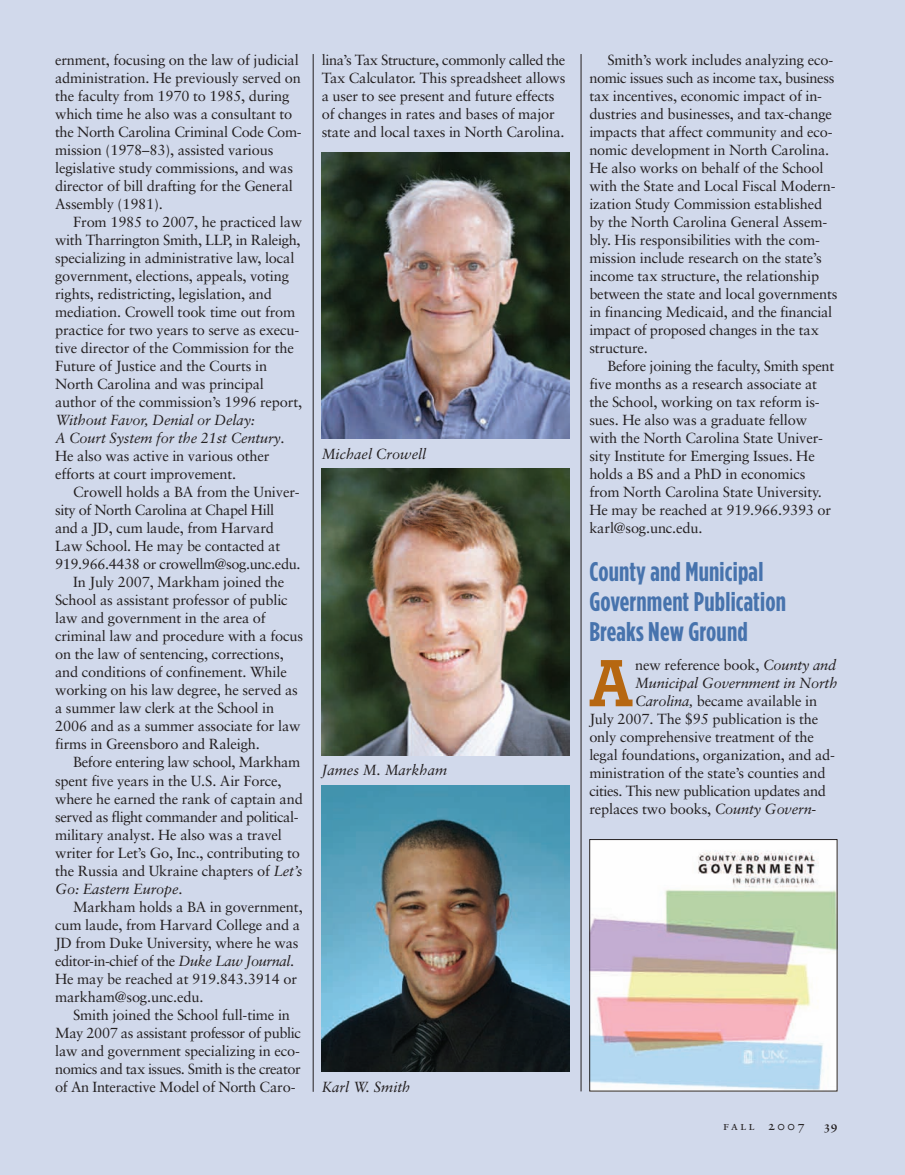
<style>
.page{position:relative;width:905px;height:1175px;background:#fff}
.page>*{position:absolute;margin:0;border:0;box-sizing:border-box;transform-origin:0 0}
.t1{font:500 65.4px "Boton";color:#b66711}
.t2{font:700 27px/30px "Gotham Condensed";letter-spacing:.01em;color:#4773ad}
.t3{font:14.7px/18px "Sabon";letter-spacing:-.01em;color:#231f20}
.t4{font:14.7px "Sabon";letter-spacing:-.03em;color:#231f20}
.t5{font:italic 14.7px/18px "Sabon";letter-spacing:-.01em;color:#231f20}
.t6{font:14.7px "Sabon";letter-spacing:-.035em;color:#231f20}
.t7{font:12.15px "Sabon Roman SC";color:#231f20}
.t8{font:12.15px "Sabon Bold Os F";color:#231f20}
.s1{font-style:normal}
.s2{font-style:italic}
.s3{font-size:13.5px}
</style>
<div class="page">
<div style="left:0;top:0;width:904px;height:1174px;background:#d1d9eb"></div>
<hr style="left:313px;top:54px;width:1px;height:1037px;background:#231f20">
<hr style="left:580px;top:54px;width:1px;height:1037px;background:#231f20">
<img style="left:591px;top:841px;width:244px;height:248px">
<div style="left:589px;top:839px;width:248px;height:252px;border:1px solid #231f20"></div>
<img style="left:322px;top:785px;width:247px;height:286px">
<img style="left:322px;top:469px;width:247px;height:286px">
<img style="left:322px;top:152px;width:247px;height:286px">
<p class="t3" style="left:55px;top:52px;width:248px">ernment, focusing on the law of judicial administration. He previously served on the faculty from 1970 to 1985, during which time he also was a consultant to the North Carolina Criminal Code Com&shy;mission (1978–83), assisted various legislative study commissions, and was director of bill drafting for the General Assembly (1981).</p>
<p class="t3" style="left:55px;top:214px;width:249px;text-indent:18px">From 1985 to 2007, he practiced law with Tharrington Smith, LLP, in Raleigh, specializing in administrative law, local government, elections, appeals, voting rights, redistricting, legislation, and mediation. Crowell took time out from practice for two years to serve as execu&shy;tive director of the Commission for the Future of Justice and the Courts in North Carolina and was principal author of the commission’s 1996 report,</p>
<p class="t5" style="left:55px;top:412px;width:231px">Without Favor, Denial or Delay:<br>A Court System for the 21st Century<span class="s1">.<br>He also was active in various other efforts at court improvement.</span></p>
<p class="t3" style="left:73px;top:484px;width:228px">Crowell holds a BA from the Univer-</p>
<p class="t4" style="left:55px;top:504px;width:220px">sity of North Carolina at Chapel Hill</p>
<p class="t3" style="left:55px;top:520px;width:220px">and a JD, cum laude, from Harvard</p>
<p class="t3" style="left:55px;top:538px;width:227px">Law School. He may be contacted at</p>
<p class="t4" style="left:55px;top:558px;width:247px">919.966.4438 or crowellm@sog.unc.edu.</p>
<p class="t3" style="left:73px;top:574px;width:212px">In July 2007, Markham joined the</p>
<p class="t3" style="left:55px;top:592px;width:234px">School as assistant professor of public</p>
<p class="t3" style="left:55px;top:610px;width:212px">law and government in the area of</p>
<p class="t3" style="left:55px;top:628px;width:249px">criminal law and procedure with a focus</p>
<p class="t3" style="left:55px;top:646px;width:230px">on the law of sentencing, corrections,</p>
<p class="t3" style="left:55px;top:664px;width:233px">and conditions of confinement. While</p>
<p class="t3" style="left:55px;top:682px;width:244px">working on his law degree, he served as</p>
<p class="t3" style="left:55px;top:700px;width:220px">a summer law clerk at the School in</p>
<p class="t3" style="left:55px;top:718px;width:247px">2006 and as a summer associate for law</p>
<p class="t3" style="left:55px;top:736px;width:206px">firms in Greensboro and Raleigh.</p>
<p class="t3" style="left:73px;top:754px;width:229px">Before entering law school, Markham</p>
<p class="t3" style="left:55px;top:772px;width:228px">spent five years in the U.S. Air Force,</p>
<p class="t3" style="left:55px;top:790px;width:249px">where he earned the rank of captain and</p>
<p class="t4" style="left:55px;top:810px;width:245px">served as flight commander and political-</p>
<p class="t3" style="left:55px;top:826px;width:228px">military analyst. He also was a travel</p>
<p class="t3" style="left:55px;top:844px;width:246px">writer for Let’s Go, Inc., contributing to</p>
<p class="t3" style="left:55px;top:862px;width:249px">the Russia and Ukraine chapters of <span class="s2">Let’s</span></p>
<p class="t5" style="left:55px;top:880px;width:129px">Go: Eastern Europe<span class="s1">.</span></p>
<p class="t3" style="left:73px;top:898px;width:231px">Markham holds a BA in government,</p>
<p class="t3" style="left:55px;top:916px;width:246px">cum laude, from Harvard College and a</p>
<p class="t3" style="left:55px;top:934px;width:245px">JD from Duke University, where he was</p>
<p class="t4" style="left:55px;top:954px;width:241px">editor-in-chief of the <span class="s2">Duke Law Journal</span>.</p>
<p class="t3" style="left:55px;top:970px;width:243px">He may be reached at 919.843.3914 or</p>
<p class="t3" style="left:55px;top:988px;width:150px">markham@sog.unc.edu.</p>
<p class="t3" style="left:73px;top:1006px;width:218px">Smith joined the School full-time in</p>
<p class="t4" style="left:55px;top:1026px;width:247px">May 2007 as assistant professor of public</p>
<p class="t3" style="left:55px;top:1042px;width:246px">law and government specializing in eco-</p>
<p class="t6" style="left:55px;top:1062px;width:247px">nomics and tax issues. Smith is the creator</p>
<p class="t3" style="left:55px;top:1078px;width:242px">of An Interactive Model of North Caro-</p>
<p class="t3" style="left:322px;top:52px;width:245px">lina’s Tax Structure, commonly called the Tax Calculator. This spreadsheet allows a user to see present and future effects of changes in rates and bases of major state and local taxes in North Carolina.</p>
<p class="t5" style="left:322px;top:446px;width:106px">Michael Crowell</p>
<p class="t5" style="left:322px;top:762px;width:127px">James M. Markham</p>
<p class="t5" style="left:322px;top:1078px;width:90px">Karl W. Smith</p>
<p class="t3" style="left:589px;top:52px;width:249px;text-indent:18px">Smith’s work includes analyzing eco&shy;nomic issues such as income tax, business tax incentives, economic impact of in&shy;dustries and businesses, and tax-change impacts that affect community and eco&shy;nomic development in North Carolina.<br>He also works on behalf of the School with the State and Local Fiscal Modern&shy;ization Study Commission established by the North Carolina General Assem&shy;bly. His responsibilities with the com&shy;mission include research on the state’s income tax structure, the relationship between the state and local governments in financing Medicaid, and the financial impact of proposed changes in the tax structure.</p>
<p class="t3" style="left:589px;top:358px;width:246px;text-indent:18px">Before joining the faculty, Smith spent five months as a research associate at the School, working on tax reform is&shy;sues. He also was a graduate fellow with the North Carolina State Univer&shy;sity Institute for Emerging Issues. He holds a BS and a PhD in economics from North Carolina State University.<br>He may be reached at 919.966.9393 or karl@sog.unc.edu.</p>
<h2 class="t2" style="left:589px;top:557px;width:198px">County and Municipal<br>Government Publication<br>Breaks New Ground</h2>
<h1 class="t1" style="left:589px;top:660px;width:45px">A</h1>
<p class="t3" style="left:635px;top:657px;width:202px">new reference book, <span class="s2">County and</span></p>
<p class="t5" style="left:635px;top:675px;width:204px">Municipal Government in North</p>
<p class="t3" style="left:635px;top:693px;width:183px"><span class="s2">Carolina,</span> became available in</p>
<p class="t3" style="left:589px;top:711px;width:230px">July 2007. The $95 publication is the</p>
<p class="t3" style="left:589px;top:729px;width:226px">only comprehensive treatment of the</p>
<p class="t3" style="left:589px;top:747px;width:247px">legal foundations, organization, and ad-</p>
<p class="t3" style="left:589px;top:765px;width:238px">ministration of the state’s counties and</p>
<p class="t4" style="left:589px;top:785px;width:238px">cities. This new publication updates and</p>
<p class="t3" style="left:589px;top:801px;width:229px">replaces two books, <span class="s2">County Govern-</span></p>
<p class="t7" style="left:723px;top:1120px;width:83px">fall <span class="s3">2007</span></p>
<p class="t8" style="left:823px;top:1120px;width:15px">39</p>
</div>
